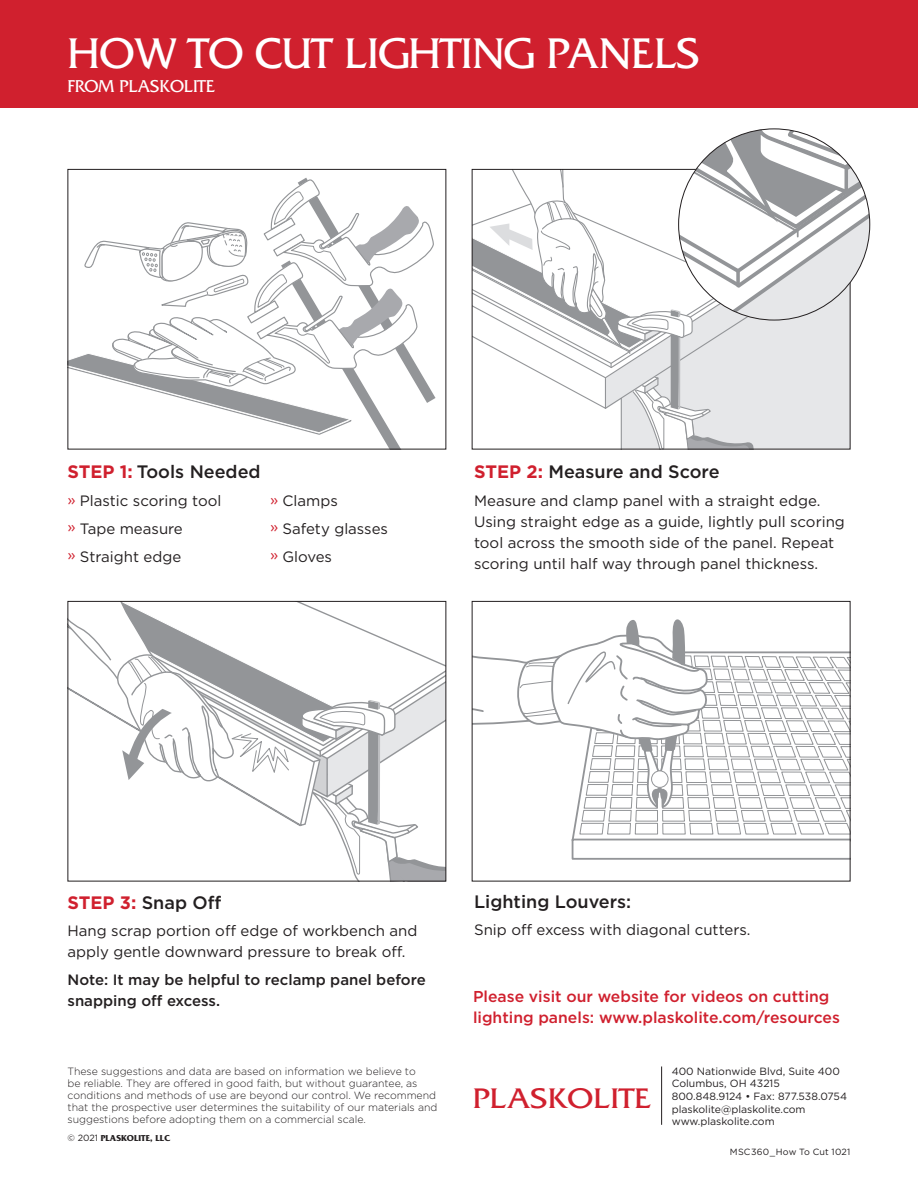
<style>
.page{position:relative;width:918px;height:1188px;background:#fff}
.page>*{position:absolute;margin:0;border:0;box-sizing:border-box;transform-origin:0 0}
.t1{font:45px "Friz Quadrata";letter-spacing:-.01em;color:#fff}
.t2{font:29.7px "Friz Quadrata";color:#d0202e;scale:1.11 1}
.t3{font:500 18px "Gotham";color:#231f20}
.t4{font:18px "Friz Quadrata";letter-spacing:-.01em;color:#fff}
.t5{font:500 15.75px/21px "Gotham";color:#d0202e}
.t6{font:15px/21px "Gotham";color:#231f20}
.t7{font:500 15px/21px "Gotham";color:#231f20}
.t8{font:300 10.5px/12px "Gotham";color:#231f20}
.t9{font:10.5px/12.6px "Gotham";color:#231f20}
.t10{font:700 9px "Friz Quadrata";color:#231f20}
.t11{font:9px "Gotham";letter-spacing:.03em;color:#231f20}
.s1{font-weight:700;color:#d0202e}
.s2{color:#d0202e}
.s3{font-family:"Gotham";font-weight:400}
</style>
<div class="page">
<div style="left:0;top:0;width:918px;height:108px;background:#d0202e"></div>
<hr style="left:661px;top:1066px;width:1px;height:59px;background:#231f20">
<svg style="left:70px;top:178px;width:366px;height:269px"></svg>
<svg style="left:70px;top:603px;width:374px;height:276px"></svg>
<div style="left:68px;top:601px;width:378px;height:280px;border:1px solid #231f20"></div>
<svg style="left:474px;top:619px;width:374px;height:241px"></svg>
<svg style="left:472px;top:129px;width:398px;height:320px"></svg>
<h1 class="t1" style="left:68px;top:28px;width:634px">HOW TO CUT LIGHTING PANELS</h1>
<p class="t4" style="left:68px;top:76px;width:149px">FROM PLASKOLITE</p>
<p class="t3" style="left:68px;top:460px;width:195px"><span class="s1">STEP 1:</span> Tools Needed</p>
<p class="t6" style="left:68px;top:490px;width:155px"><span class="s2">»</span> Plastic scoring tool</p>
<p class="t6" style="left:270px;top:490px;width:69px"><span class="s2">»</span> Clamps</p>
<p class="t6" style="left:68px;top:518px;width:117px"><span class="s2">»</span> Tape measure</p>
<p class="t6" style="left:270px;top:518px;width:120px"><span class="s2">»</span> Safety glasses</p>
<p class="t6" style="left:68px;top:545px;width:115px"><span class="s2">»</span> Straight edge</p>
<p class="t6" style="left:270px;top:545px;width:64px"><span class="s2">»</span> Gloves</p>
<p class="t3" style="left:474px;top:460px;width:247px"><span class="s1">STEP 2:</span> Measure and Score</p>
<p class="t6" style="left:474px;top:490px;width:372px">Measure and clamp panel with a straight edge.<br>Using straight edge as a guide, lightly pull scoring tool across the smooth side of the panel. Repeat scoring until half way through panel thickness.</p>
<p class="t3" style="left:68px;top:890px;width:155px"><span class="s1">STEP 3:</span> Snap Off</p>
<p class="t6" style="left:68px;top:920px;width:352px">Hang scrap portion off edge of workbench and apply gentle downward pressure to break off.</p>
<p class="t7" style="left:68px;top:969px;width:360px">Note: It may be helpful to reclamp panel before snapping off excess.</p>
<p class="t8" style="left:68px;top:1065px;width:371px">These suggestions and data are based on information we believe to<br>be reliable. They are offered in good faith, but without guarantee, as conditions and methods of use are beyond our control. We recommend that the prospective user determines the suitability of our materials and suggestions before adopting them on a commercial scale.</p>
<p class="t10" style="left:68px;top:1133px;width:104px"><span class="s3">© 2021</span> PLASKOLITE, LLC</p>
<p class="t3" style="left:474px;top:890px;width:159px">Lighting Louvers:</p>
<p class="t6" style="left:474px;top:919px;width:278px">Snip off excess with diagonal cutters.</p>
<p class="t5" style="left:473px;top:986px;width:368px">Please visit our website for videos on cutting lighting panels: www.plaskolite.com/resources</p>
<h2 class="t2" style="left:472px;top:1082px;width:163px">PLASKOLITE</h2>
<p class="t9" style="left:672px;top:1065px;width:177px">400 Nationwide Blvd, Suite 400<br>Columbus, OH 43215<br>800.848.9124 • Fax: 877.538.0754 plaskolite@plaskolite.com www.plaskolite.com</p>
<p class="t11" style="left:730px;top:1146px;width:122px">MSC360_How To Cut 1021</p>
</div>
